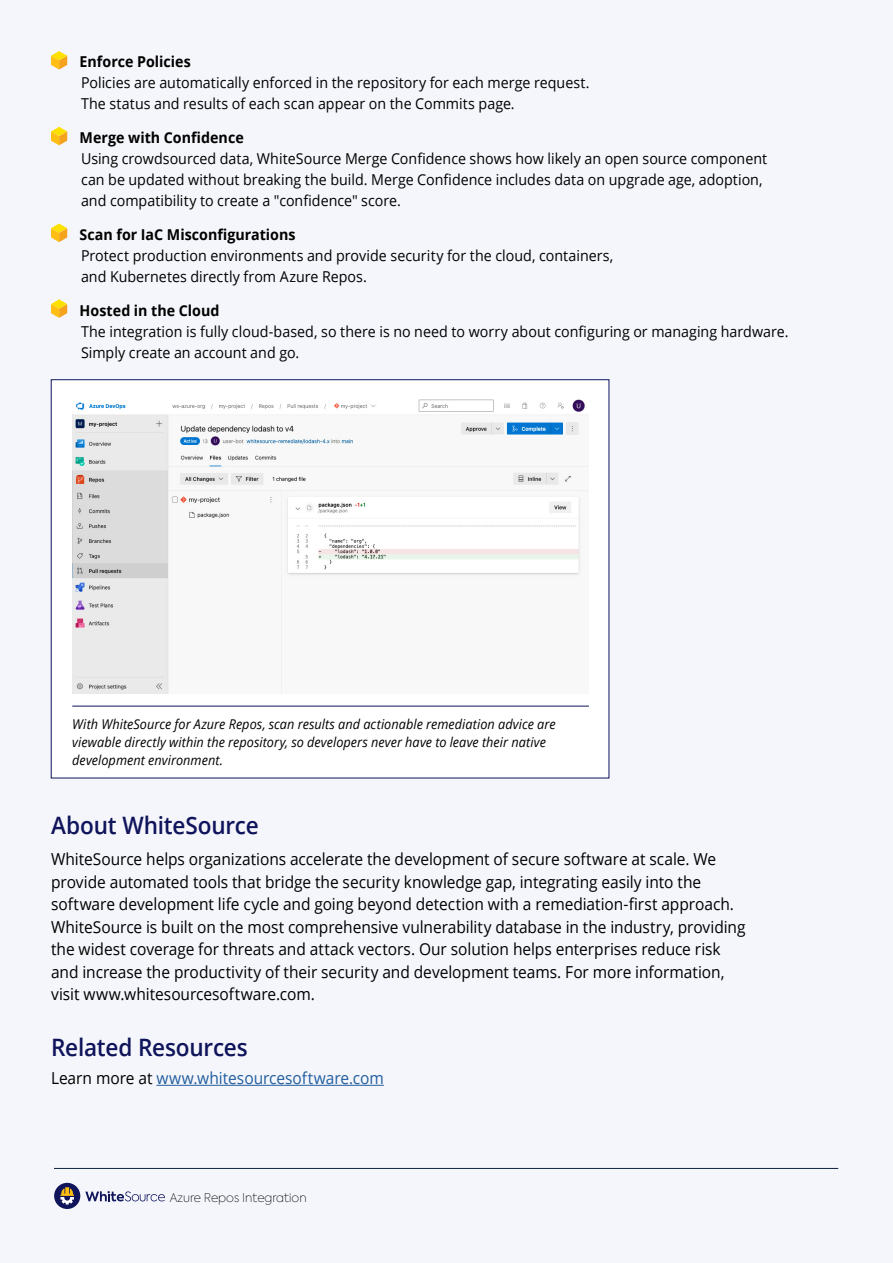
<style>
.page{position:relative;width:893px;height:1263px;background:#f5f6fb}
.page>*{position:absolute;margin:0;border:0;box-sizing:border-box;transform-origin:0 0}
.t1{font:600 24px "Open Sans";letter-spacing:-.01em;color:#0f145b;scale:.94 1}
.t2{font:16.5px/22.5px "Open Sans";letter-spacing:-.005em;color:#000;scale:.94 1}
.t3{font:16.5px "Open Sans";letter-spacing:-.005em;color:#215e9e;scale:.94 1}
.t4{font:15px/21px "Open Sans";color:#000;scale:.95 1}
.t5{font:700 15px "Open Sans";color:#000;scale:.95 1}
.t6{font:italic 13.5px/18px "Open Sans";letter-spacing:.005em;color:#000;scale:.94 1}
.t7{font:100 12px "Axiforma";color:#000}
.s1{color:#000}
</style>
<div class="page">
<hr style="left:54px;top:1168px;width:784px;height:1px;background:#0c233f">
<svg style="left:85px;top:1191px;width:80px;height:10px"></svg>
<div style="left:54px;top:1183px;width:26px;height:26px;background:#0f145b;border-radius:50%"></div>
<svg style="left:60px;top:1187px;width:14px;height:17px"></svg>
<hr style="left:156px;top:1085px;width:228px;height:1px;background:#215e9e">
<div style="left:51px;top:379px;width:558px;height:399px;background:#fff"></div>
<svg style="left:51px;top:51px;width:16px;height:19px"></svg>
<svg style="left:51px;top:127px;width:16px;height:18px"></svg>
<svg style="left:51px;top:224px;width:16px;height:18px"></svg>
<svg style="left:51px;top:299px;width:16px;height:19px"></svg>
<img style="left:72px;top:399px;width:517px;height:295px">
<hr style="left:72px;top:706px;width:517px;height:1px;background:#0f145b">
<p class="t5" style="left:80px;top:51px;width:119px">Enforce Policies</p>
<p class="t4" style="left:81px;top:72px;width:537px">Policies are automatically enforced in the repository for each merge request.<br>The status and results of each scan appear on the Commits page.</p>
<p class="t5" style="left:80px;top:127px;width:174px">Merge with Confidence</p>
<p class="t4" style="left:81px;top:148px;width:724px">Using crowdsourced data, WhiteSource Merge Confidence shows how likely an open source component can be updated without breaking the build. Merge Confidence includes data on upgrade age, adoption, and compatibility to create a "confidence" score.</p>
<p class="t5" style="left:80px;top:224px;width:229px">Scan for IaC Misconfigurations</p>
<p class="t4" style="left:81px;top:245px;width:562px">Protect production environments and provide security for the cloud, containers, and Kubernetes directly from Azure Repos.</p>
<p class="t5" style="left:80px;top:300px;width:149px">Hosted in the Cloud</p>
<p class="t4" style="left:81px;top:320px;width:746px">The integration is fully cloud-based, so there is no need to worry about configuring or managing hardware.<br>Simply create an account and go.</p>
<p class="t6" style="left:72px;top:714px;width:516px">With WhiteSource for Azure Repos, scan results and actionable remediation advice are viewable directly within the repository, so developers never have to leave their native development environment.</p>
<h1 class="t1" style="left:51px;top:809px;width:222px">About WhiteSource</h1>
<p class="t2" style="left:51px;top:847px;width:740px">WhiteSource helps organizations accelerate the development of secure software at scale. We provide automated tools that bridge the security knowledge gap, integrating easily into the software development life cycle and going beyond detection with a remediation-first approach.<br>WhiteSource is built on the most comprehensive vulnerability database in the industry, providing the widest coverage for threats and attack vectors. Our solution helps enterprises reduce risk and increase the productivity of their security and development teams. For more information, visit www.whitesourcesoftware.com.</p>
<h1 class="t1" style="left:51px;top:1031px;width:211px">Related Resources</h1>
<p class="t3" style="left:51px;top:1067px;width:356px"><span class="s1">Learn more at</span> www.whitesourcesoftware.com</p>
<p class="t7" style="left:170px;top:1189px;width:138px">Azure Repos Integration</p>
</div>
